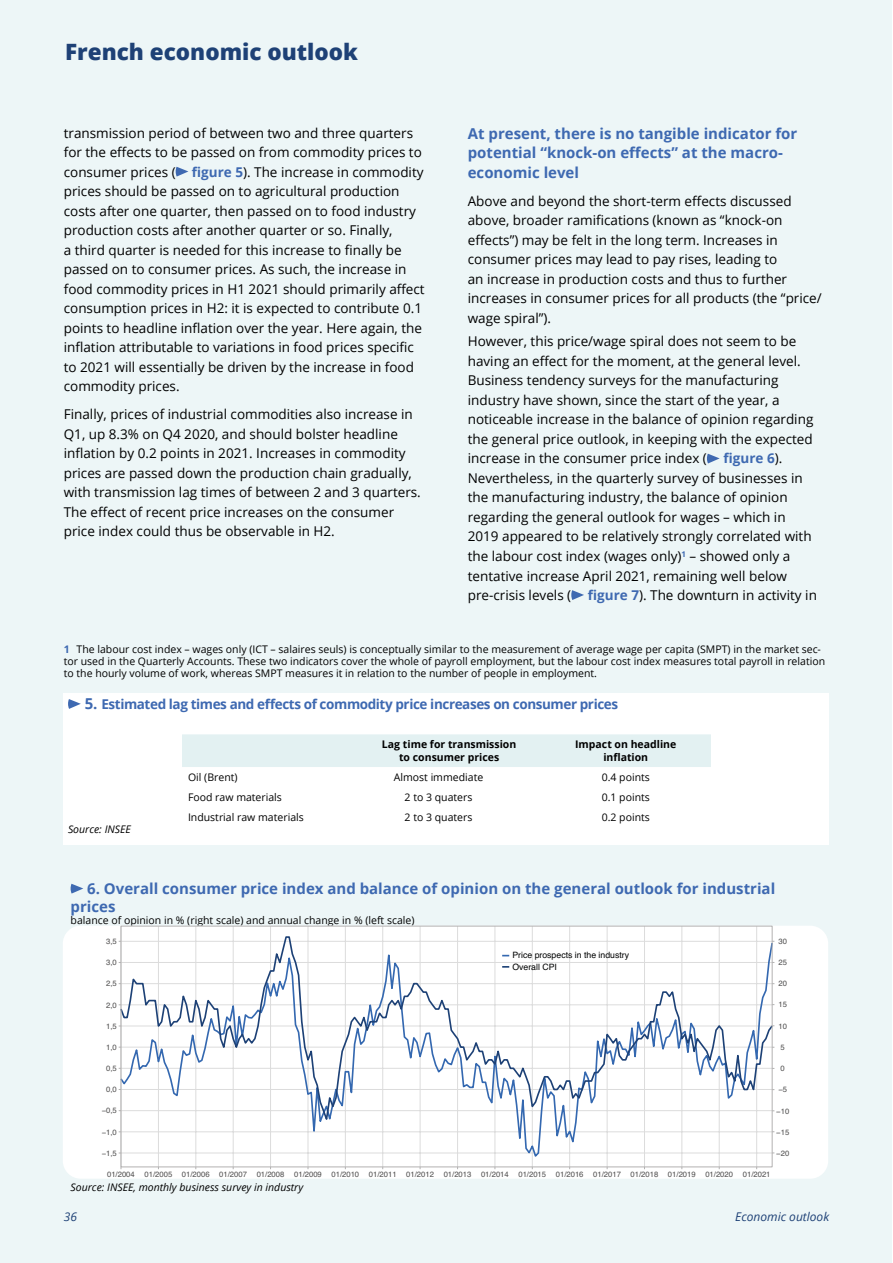
<style>
.page{position:relative;width:893px;height:1263px;background:#fff}
.page>*{position:absolute;margin:0;border:0;box-sizing:border-box;transform-origin:0 0}
.t1{font:800 22.5px "Open Sans";color:#1e4176}
.t2{font:700 15px/19.5px "Open Sans";color:#3e69b1}
.t3{font:13.5px/19.5px "Open Sans";color:#000}
.t4{font:700 13.5px "Open Sans";letter-spacing:-.03em;color:#3e69b1}
.t5{font:italic 12px "Open Sans";color:#1e4176}
.t6{font:10.5px/12px "Open Sans";color:#000}
.t7{font:700 10.5px/12.6px "Open Sans";color:#000;text-align:center}
.t8{font:italic 10.5px "Open Sans";color:#000}
.t9{font:8.7px/11.2px "Helvetica";color:#010202}
.t10{font:7.65px "Helvetica";color:#4e4d4d}
.s1{font-weight:700;color:#3e69b1}
.s2{font-size:15px}
</style>
<div class="page">
<div style="left:0;top:0;width:892px;height:1263px;background:#edf6f7"></div>
<div style="left:64px;top:693px;width:765px;height:152px;background:#fff"></div>
<svg style="left:68px;top:699px;width:13px;height:10px"></svg>
<div style="left:182px;top:734px;width:529px;height:33px;background:#e3f1f2"></div>
<svg style="left:175px;top:167px;width:13px;height:10px"></svg>
<svg style="left:707px;top:454px;width:13px;height:9px"></svg>
<svg style="left:571px;top:590px;width:13px;height:10px"></svg>
<svg style="left:70px;top:884px;width:13px;height:9px"></svg>
<div style="left:63px;top:926px;width:765px;height:253px;background:#fff;border-radius:18px"></div>
<hr style="left:756px;top:926px;width:1px;height:241px;background:#dcdcdc">
<hr style="left:719px;top:926px;width:1px;height:241px;background:#dcdcdc">
<hr style="left:682px;top:926px;width:1px;height:241px;background:#dcdcdc">
<hr style="left:644px;top:926px;width:1px;height:241px;background:#dcdcdc">
<hr style="left:607px;top:926px;width:1px;height:241px;background:#dcdcdc">
<hr style="left:569px;top:926px;width:1px;height:241px;background:#dcdcdc">
<hr style="left:532px;top:926px;width:1px;height:241px;background:#dcdcdc">
<hr style="left:495px;top:926px;width:1px;height:241px;background:#dcdcdc">
<hr style="left:457px;top:926px;width:1px;height:241px;background:#dcdcdc">
<hr style="left:420px;top:926px;width:1px;height:241px;background:#dcdcdc">
<hr style="left:382px;top:926px;width:1px;height:241px;background:#dcdcdc">
<hr style="left:345px;top:926px;width:1px;height:241px;background:#dcdcdc">
<hr style="left:308px;top:926px;width:1px;height:241px;background:#dcdcdc">
<hr style="left:270px;top:926px;width:1px;height:241px;background:#dcdcdc">
<hr style="left:233px;top:926px;width:1px;height:241px;background:#dcdcdc">
<hr style="left:196px;top:926px;width:1px;height:241px;background:#dcdcdc">
<hr style="left:158px;top:926px;width:1px;height:241px;background:#dcdcdc">
<svg style="left:119px;top:1153px;width:655px;height:6px"></svg>
<svg style="left:118px;top:941px;width:657px;height:212px"></svg>
<svg style="left:502px;top:966px;width:7px;height:2px"></svg>
<h1 class="t1" style="left:65px;top:34px;width:294px">French economic outlook</h1>
<p class="t3" style="left:64px;top:123px;width:362px">transmission period of between two and three quarters for the effects to be passed on from commodity prices to consumer prices ( <span class="s1">figure 5</span>). The increase in commodity prices should be passed on to agricultural production costs after one quarter, then passed on to food industry production costs after another quarter or so. Finally,<br>a third quarter is needed for this increase to finally be passed on to consumer prices. As such, the increase in food commodity prices in H1 2021 should primarily affect consumption prices in H2: it is expected to contribute 0.1 points to headline inflation over the year. Here again, the inflation attributable to variations in food prices specific to 2021 will essentially be driven by the increase in food commodity prices.</p>
<p class="t3" style="left:64px;top:404px;width:359px">Finally, prices of industrial commodities also increase in Q1, up 8.3% on Q4 2020, and should bolster headline inflation by 0.2 points in 2021. Increases in commodity prices are passed down the production chain gradually, with transmission lag times of between 2 and 3 quarters.<br>The effect of recent price increases on the consumer price index could thus be observable in H2.</p>
<p class="t2" style="left:468px;top:123px;width:331px">At present, there is no tangible indicator for potential “knock-on effects” at the macro&shy;economic level</p>
<p class="t3" style="left:468px;top:191px;width:356px">Above and beyond the short-term effects discussed above, broader ramifications (known as “knock-on effects”) may be felt in the long term. Increases in consumer prices may lead to pay rises, leading to<br>an increase in production costs and thus to further increases in consumer prices for all products (the “price/ wage spiral”).</p>
<p class="t3" style="left:468px;top:331px;width:351px">However, this price/wage spiral does not seem to be having an effect for the moment, at the general level.<br>Business tendency surveys for the manufacturing industry have shown, since the start of the year, a noticeable increase in the balance of opinion regarding the general price outlook, in keeping with the expected increase in the consumer price index ( <span class="s1">figure 6</span>).<br>Nevertheless, in the quarterly survey of businesses in the manufacturing industry, the balance of opinion regarding the general outlook for wages – which in 2019 appeared to be relatively strongly correlated with the labour cost index (wages only)<sup>1</sup> – showed only a tentative increase April 2021, remaining well below pre-crisis levels ( <span class="s1">figure 7</span>). The downturn in activity in</p>
<p class="t6" style="left:64px;top:643px;width:763px"><span class="s1">1</span> The labour cost index – wages only (ICT – salaires seuls) is conceptually similar to the measurement of average wage per capita (SMPT) in the market sec&shy;tor used in the Quarterly Accounts. These two indicators cover the whole of payroll employment, but the labour cost index measures total payroll in relation to the hourly volume of work, whereas SMPT measures it in relation to the number of people in employment.</p>
<p class="t4" style="left:85px;top:694px;width:535px"><span class="s2">5.</span> Estimated lag times and effects of commodity price increases on consumer prices</p>
<p class="t7" style="left:382px;top:738px;width:136px">Lag time for transmission to consumer prices</p>
<p class="t7" style="left:575px;top:738px;width:103px">Impact on headline inflation</p>
<p class="t6" style="left:188px;top:771px;width:51px">Oil (Brent)</p>
<p class="t6" style="left:394px;top:771px;width:91px">Almost immediate</p>
<p class="t6" style="left:602px;top:771px;width:50px">0.4 points</p>
<p class="t6" style="left:188px;top:791px;width:95px">Food raw materials</p>
<p class="t6" style="left:405px;top:791px;width:69px">2 to 3 quaters</p>
<p class="t6" style="left:602px;top:791px;width:50px">0.1 points</p>
<p class="t6" style="left:188px;top:811px;width:117px">Industrial raw materials</p>
<p class="t6" style="left:405px;top:811px;width:69px">2 to 3 quaters</p>
<p class="t6" style="left:602px;top:811px;width:50px">0.2 points</p>
<p class="t8" style="left:68px;top:822px;width:64px">Source: INSEE</p>
<p class="t2" style="left:71px;top:879px;width:706px;line-height:18px;text-indent:17px">6. Overall consumer price index and balance of opinion on the general outlook for industrial prices</p>
<p class="t6" style="left:71px;top:913px;width:345px">balance of opinion in % (right scale) and annual change in % (left scale)</p>
<p class="t10" style="left:106px;top:935px;width:12px">3,5</p>
<p class="t10" style="left:778px;top:935px;width:10px">30</p>
<p class="t10" style="left:106px;top:957px;width:12px">3,0</p>
<p class="t9" style="left:512px;top:950px;width:118px">Price prospects in the industry<br>Overall CPI</p>
<p class="t10" style="left:778px;top:957px;width:10px">25</p>
<p class="t10" style="left:106px;top:978px;width:12px">2,5</p>
<p class="t10" style="left:778px;top:978px;width:10px">20</p>
<p class="t10" style="left:106px;top:999px;width:12px">2,0</p>
<p class="t10" style="left:778px;top:999px;width:10px">15</p>
<p class="t10" style="left:106px;top:1020px;width:12px">1,5</p>
<p class="t10" style="left:778px;top:1020px;width:10px">10</p>
<p class="t10" style="left:106px;top:1041px;width:12px">1,0</p>
<p class="t10" style="left:780px;top:1041px;width:6px">5</p>
<p class="t10" style="left:106px;top:1062px;width:12px">0,5</p>
<p class="t10" style="left:780px;top:1062px;width:6px">0</p>
<p class="t10" style="left:106px;top:1084px;width:12px">0,0</p>
<p class="t10" style="left:778px;top:1084px;width:10px">−5</p>
<p class="t10" style="left:102px;top:1105px;width:17px">−0,5</p>
<p class="t10" style="left:776px;top:1105px;width:15px">−10</p>
<p class="t10" style="left:102px;top:1126px;width:17px">−1,0</p>
<p class="t10" style="left:776px;top:1126px;width:15px">−15</p>
<p class="t10" style="left:102px;top:1147px;width:17px">−1,5</p>
<p class="t10" style="left:776px;top:1147px;width:15px">−20</p>
<p class="t10" style="left:107px;top:1168px;width:29px">01/2004</p>
<p class="t10" style="left:145px;top:1168px;width:29px">01/2005</p>
<p class="t10" style="left:182px;top:1168px;width:67px">01/2006 01/2007</p>
<p class="t10" style="left:257px;top:1168px;width:29px">01/2008</p>
<p class="t10" style="left:294px;top:1168px;width:29px">01/2009</p>
<p class="t10" style="left:331px;top:1168px;width:104px">01/2010 01/2011 01/2012</p>
<p class="t10" style="left:444px;top:1168px;width:29px">01/2013</p>
<p class="t10" style="left:481px;top:1168px;width:29px">01/2014</p>
<p class="t10" style="left:518px;top:1168px;width:29px">01/2015</p>
<p class="t10" style="left:556px;top:1168px;width:29px">01/2016</p>
<p class="t10" style="left:593px;top:1168px;width:29px">01/2017</p>
<p class="t10" style="left:631px;top:1168px;width:29px">01/2018</p>
<p class="t10" style="left:668px;top:1168px;width:29px">01/2019</p>
<p class="t10" style="left:705px;top:1168px;width:29px">01/2020</p>
<p class="t10" style="left:743px;top:1168px;width:29px">01/2021</p>
<p class="t8" style="left:71px;top:1180px;width:234px">Source: INSEE, monthly business survey in industry</p>
<p class="t5" style="left:64px;top:1209px;width:15px">36</p>
<p class="t5" style="left:735px;top:1208px;width:95px">Economic outlook</p>
</div>
